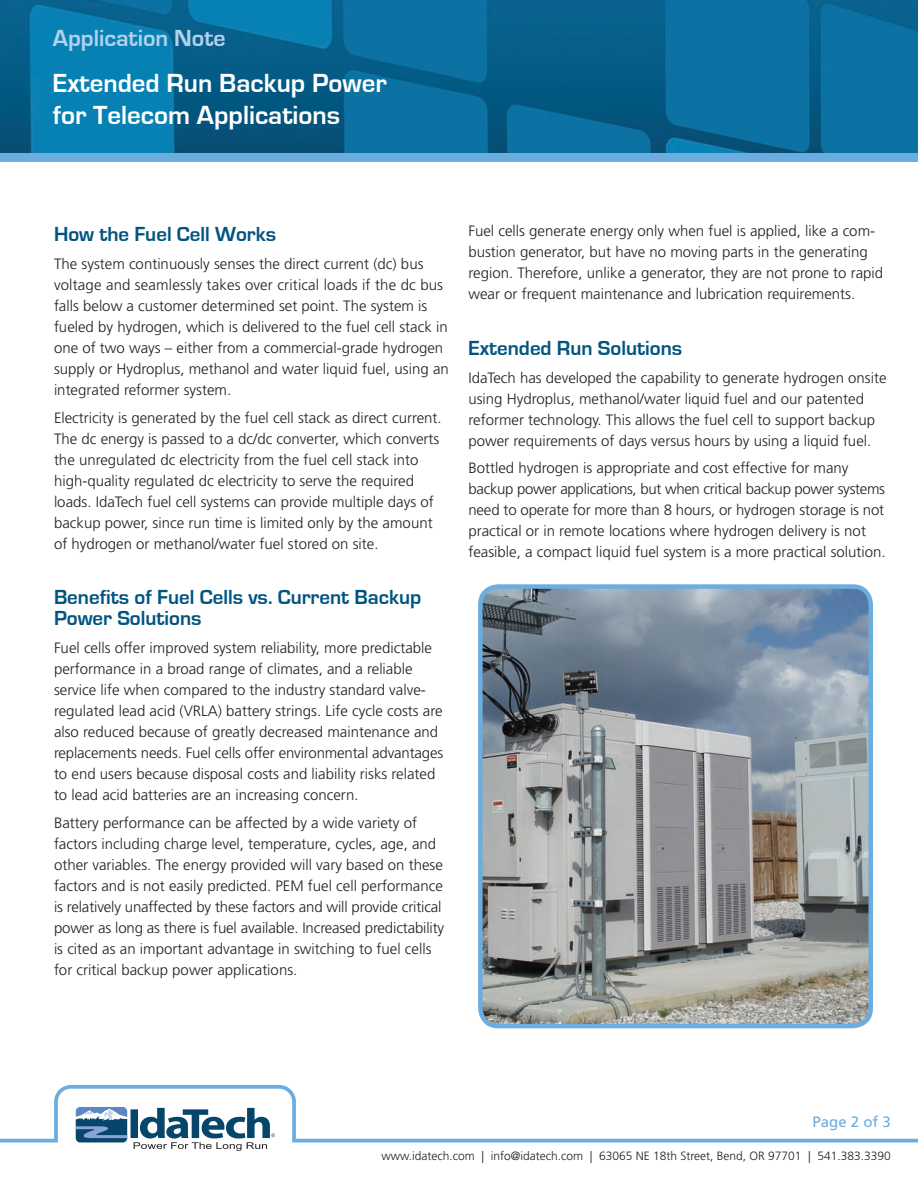
<style>
.page{position:relative;width:918px;height:1188px;background:#fff}
.page>*{position:absolute;margin:0;border:0;box-sizing:border-box;transform-origin:0 0}
.t1{font:700 27px/32.4px "Eurostile";color:#fff}
.t2{font:700 24px "Eurostile";color:#b3d1ed}
.t3{font:700 21px/21px "Eurostile";color:#005480}
.t4{font:300 15px/21px "Frutiger LT Std";color:#231f20}
.t5{font:15px "Frutiger LT Std";color:#6caddf}
.t6{font:300 12px "Frutiger LT Std";color:#231f20}
</style>
<div class="page">
<img style="left:0;top:0;width:918px;height:153px">
<div style="left:0;top:153px;width:918px;height:9px;background:#6caddf"></div>
<svg style="left:0;top:1085px;width:918px;height:58px"></svg>
<svg style="left:75px;top:1106px;width:53px;height:37px"></svg>
<svg style="left:76px;top:1107px;width:199px;height:44px"></svg>
<img style="left:483px;top:589px;width:385px;height:434px">
<div style="left:478px;top:584px;width:395px;height:444px;border:4px solid #6caddf;border-radius:18px"></div>
<p class="t2" style="left:53px;top:25px;width:174px">Application Note</p>
<p class="t1" style="left:53px;top:67px;width:336px">Extended Run Backup Power for Telecom Applications</p>
<p class="t3" style="left:54px;top:224px;width:224px">How the Fuel Cell Works</p>
<p class="t4" style="left:54px;top:254px;width:396px">The system continuously senses the direct current (dc) bus voltage and seamlessly takes over critical loads if the dc bus falls below a customer determined set point. The system is fueled by hydrogen, which is delivered to the fuel cell stack in one of two ways – either from a commercial-grade hydrogen supply or Hydroplus, methanol and water liquid fuel, using an integrated reformer system.</p>
<p class="t4" style="left:54px;top:407px;width:389px">Electricity is generated by the fuel cell stack as direct current.<br>The dc energy is passed to a dc/dc converter, which converts the unregulated dc electricity from the fuel cell stack into high-quality regulated dc electricity to serve the required loads. IdaTech fuel cell systems can provide multiple days of backup power, since run time is limited only by the amount of hydrogen or methanol/water fuel stored on site.</p>
<p class="t3" style="left:54px;top:587px;width:369px">Benefits of Fuel Cells vs. Current Backup<br>Power Solutions</p>
<p class="t4" style="left:54px;top:638px;width:391px">Fuel cells offer improved system reliability, more predictable performance in a broad range of climates, and a reliable service life when compared to the industry standard valve&shy;regulated lead acid (VRLA) battery strings. Life cycle costs are also reduced because of greatly decreased maintenance and replacements needs. Fuel cells offer environmental advantages to end users because disposal costs and liability risks related to lead acid batteries are an increasing concern.</p>
<p class="t4" style="left:54px;top:812px;width:392px">Battery performance can be affected by a wide variety of factors including charge level, temperature, cycles, age, and other variables. The energy provided will vary based on these factors and is not easily predicted. PEM fuel cell performance is relatively unaffected by these factors and will provide critical power as long as there is fuel available. Increased predictability is cited as an important advantage in switching to fuel cells for critical backup power applications.</p>
<p class="t4" style="left:468px;top:221px;width:416px">Fuel cells generate energy only when fuel is applied, like a com&shy;bustion generator, but have no moving parts in the generating region. Therefore, unlike a generator, they are not prone to rapid wear or frequent maintenance and lubrication requirements.</p>
<p class="t3" style="left:468px;top:338px;width:215px">Extended Run Solutions</p>
<p class="t4" style="left:468px;top:367px;width:420px">IdaTech has developed the capability to generate hydrogen onsite using Hydroplus, methanol/water liquid fuel and our patented reformer technology. This allows the fuel cell to support backup power requirements of days versus hours by using a liquid fuel.</p>
<p class="t4" style="left:468px;top:458px;width:419px">Bottled hydrogen is appropriate and cost effective for many backup power applications, but when critical backup power systems need to operate for more than 8 hours, or hydrogen storage is not practical or in remote locations where hydrogen delivery is not feasible, a compact liquid fuel system is a more practical solution.</p>
<p class="t5" style="left:813px;top:1113px;width:80px">Page 2 of 3</p>
<p class="t6" style="left:381px;top:1149px;width:511px">www.idatech.com | info@idatech.com | 63065 NE 18th Street, Bend, OR 97701 | 541.383.3390</p>
</div>
